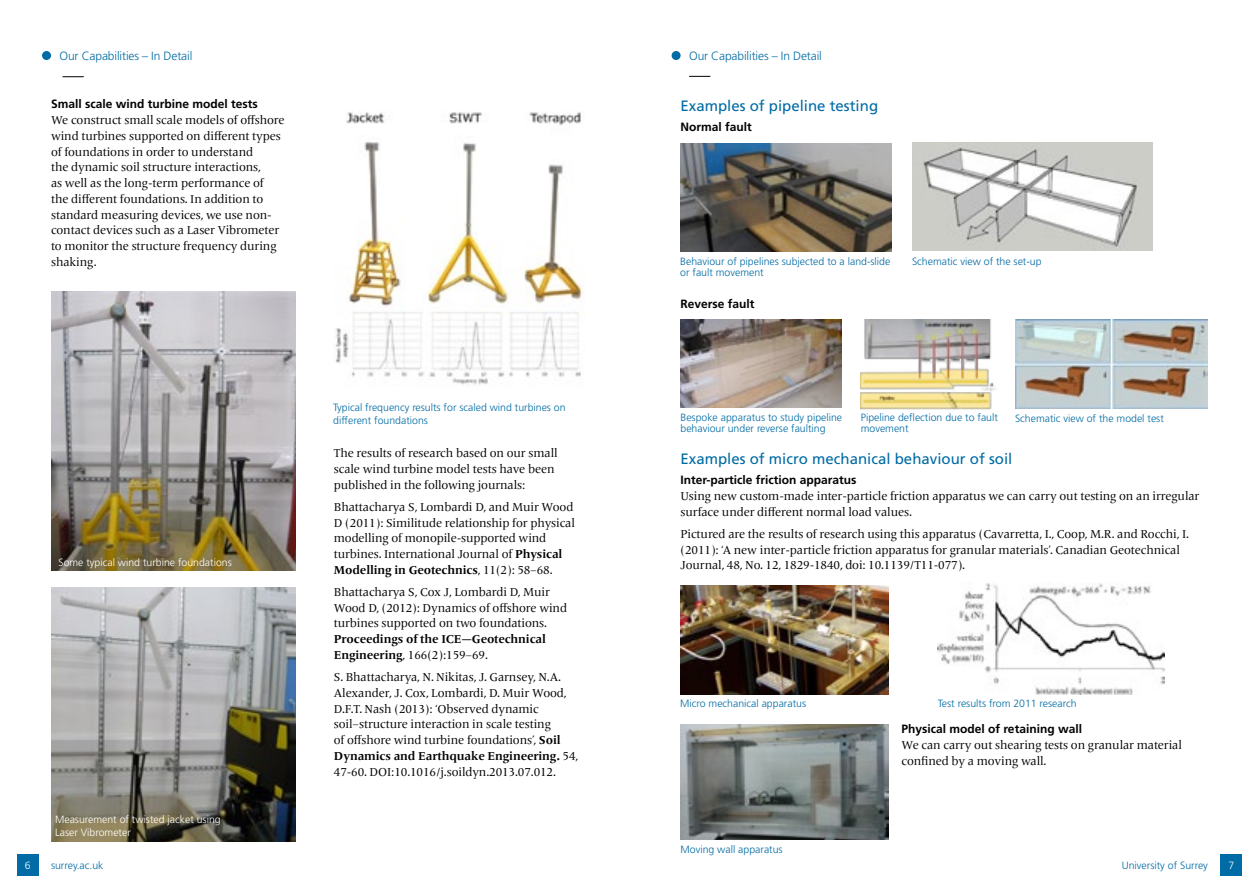
<style>
.page{position:relative;width:1259px;height:893px;background:#fff}
.page>*{position:absolute;margin:0;border:0;box-sizing:border-box;transform-origin:0 0}
.t1{font:15px "Frutiger LT Std";color:#006ba4}
.t2{font:12px/15.8px "Frutiger Serif LT Pro";letter-spacing:-.01em;color:#000}
.t3{font:700 12px "Frutiger LT Std";color:#000}
.t4{font:700 12px/15.8px "Frutiger Serif LT Pro";letter-spacing:-.01em;color:#000}
.t5{font:300 12px "Frutiger LT Std";letter-spacing:-.01em;color:#006ba4}
.t6{font:300 10.5px/12.6px "Frutiger LT Std";color:#006ba4}
.t7{font:300 10.5px/12.6px "Frutiger LT Std";color:#fff}
.s1{font-weight:700}
.s2{font-weight:400}
</style>
<div class="page">
<div style="left:17px;top:855px;width:21px;height:21px;background:#006ba4"></div>
<div style="left:1220px;top:855px;width:22px;height:21px;background:#006ba4"></div>
<img style="left:51px;top:291px;width:245px;height:280px">
<img style="left:51px;top:587px;width:245px;height:254px">
<img style="left:335px;top:112px;width:249px;height:273px">
<img style="left:680px;top:144px;width:211px;height:108px">
<img style="left:680px;top:320px;width:161px;height:88px">
<img style="left:1015px;top:320px;width:192px;height:88px">
<img style="left:860px;top:320px;width:136px;height:90px">
<img style="left:912px;top:142px;width:240px;height:109px">
<svg style="left:63px;top:76px;width:21px;height:1px"></svg>
<svg style="left:689px;top:76px;width:21px;height:1px"></svg>
<div style="left:42px;top:51px;width:9px;height:9px;background:#006ba4;border-radius:50%"></div>
<div style="left:671px;top:51px;width:9px;height:9px;background:#006ba4;border-radius:50%"></div>
<img style="left:680px;top:585px;width:208px;height:109px">
<img style="left:938px;top:583px;width:226px;height:111px">
<img style="left:680px;top:725px;width:208px;height:115px">
<p class="t5" style="left:60px;top:49px;width:134px">Our Capabilities – In Detail</p>
<p class="t5" style="left:689px;top:49px;width:134px">Our Capabilities – In Detail</p>
<p class="t3" style="left:51px;top:97px;width:208px">Small scale wind turbine model tests</p>
<p class="t2" style="left:51px;top:112px;width:235px">We construct small scale models of offshore wind turbines supported on different types of foundations in order to understand<br>the dynamic soil structure interactions,<br>as well as the long-term performance of<br>the different foundations. In addition to standard measuring devices, we use non&shy;contact devices such as a Laser Vibrometer to monitor the structure frequency during shaking.</p>
<p class="t7" style="left:58px;top:556px;width:175px">Some typical wind turbine foundations</p>
<p class="t7" style="left:55px;top:813px;width:167px">Measurement of twisted jacket using<br>Laser Vibrometer</p>
<p class="t6" style="left:333px;top:402px;width:234px">Typical frequency results for scaled wind turbines on different foundations</p>
<p class="t2" style="left:334px;top:445px;width:225px">The results of research based on our small scale wind turbine model tests have been published in the following journals:</p>
<p class="t2" style="left:334px;top:499px;width:243px">Bhattacharya S, Lombardi D, and Muir Wood D (2011): Similitude relationship for physical modelling of monopile-supported wind turbines. International Journal of <span class="s1">Physical Modelling in Geotechnics</span>, 11(2): 58–68.</p>
<p class="t2" style="left:334px;top:584px;width:235px">Bhattacharya S, Cox J, Lombardi D, Muir<br>Wood D, (2012): Dynamics of offshore wind turbines supported on two foundations.</p>
<p class="t4" style="left:334px;top:631px;width:214px">Proceedings of the ICE—Geotechnical<br>Engineering<span class="s2">, 166(2):159–69.</span></p>
<p class="t2" style="left:334px;top:669px;width:246px">S. Bhattacharya, N. Nikitas, J. Garnsey, N.A.<br>Alexander, J. Cox, Lombardi, D. Muir Wood, D.F.T. Nash (2013): ‘Observed dynamic soil–structure interaction in scale testing<br>of offshore wind turbine foundations’, <span class="s1">Soil Dynamics and Earthquake Engineering.</span> 54, 47-60. DOI:10.1016/j.soildyn.2013.07.012.</p>
<p class="t1" style="left:680px;top:97px;width:199px">Examples of pipeline testing</p>
<p class="t3" style="left:680px;top:119px;width:73px">Normal fault</p>
<p class="t6" style="left:680px;top:256px;width:212px">Behaviour of pipelines subjected to a land-slide</p>
<p class="t6" style="left:912px;top:256px;width:131px">Schematic view of the set-up</p>
<p class="t6" style="left:680px;top:266px;width:85px">or fault movement</p>
<p class="t3" style="left:680px;top:297px;width:76px">Reverse fault</p>
<p class="t6" style="left:680px;top:412px;width:163px;line-height:10.5px">Bespoke apparatus to study pipeline behaviour under reverse faulting</p>
<p class="t6" style="left:861px;top:411px;width:139px">Pipeline deflection due to fault</p>
<p class="t6" style="left:1015px;top:413px;width:150px">Schematic view of the model test</p>
<p class="t6" style="left:861px;top:422px;width:49px">movement</p>
<p class="t1" style="left:680px;top:450px;width:333px">Examples of micro mechanical behaviour of soil</p>
<p class="t3" style="left:680px;top:473px;width:178px">Inter-particle friction apparatus</p>
<p class="t2" style="left:680px;top:488px;width:520px">Using new custom-made inter-particle friction apparatus we can carry out testing on an irregular surface under different normal load values.</p>
<p class="t2" style="left:680px;top:526px;width:510px">Pictured are the results of research using this apparatus (Cavarretta, I., Coop, M.R. and Rocchi, I. (2011): ‘A new inter-particle friction apparatus for granular materials’. Canadian Geotechnical<br>Journal, 48, No. 12, 1829-1840, doi: 10.1139/T11-077).</p>
<p class="t6" style="left:680px;top:698px;width:127px">Micro mechanical apparatus</p>
<p class="t6" style="left:938px;top:698px;width:140px">Test results from 2011 research</p>
<p class="t6" style="left:680px;top:843px;width:104px">Moving wall apparatus</p>
<p class="t3" style="left:901px;top:722px;width:182px">Physical model of retaining wall</p>
<p class="t2" style="left:901px;top:737px;width:282px">We can carry out shearing tests on granular material confined by a moving wall.</p>
<p class="t7" style="left:25px;top:859px;width:7px">6</p>
<p class="t6" style="left:51px;top:859px;width:54px">surrey.ac.uk</p>
<p class="t6" style="left:1121px;top:859px;width:88px">University of Surrey</p>
<p class="t7" style="left:1228px;top:859px;width:7px">7</p>
</div>
